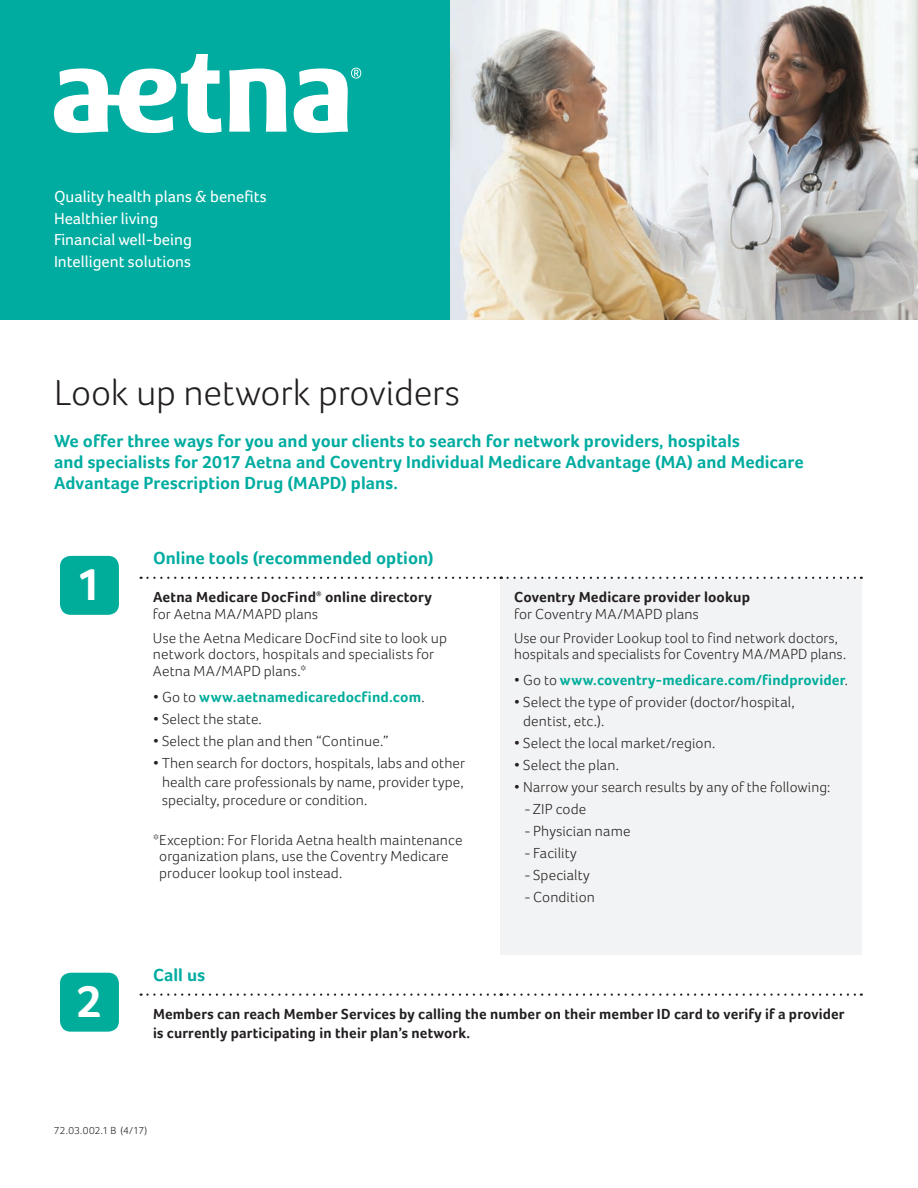
<style>
.page{position:relative;width:918px;height:1188px;background:#fff}
.page>*{position:absolute;margin:0;border:0;box-sizing:border-box;transform-origin:0 0}
.t1{font:700 46.35px "Foco";color:#fff}
.Headline_Light_2{font:300 37.5px "Foco";letter-spacing:-.005em;color:#231f20}
.Color_Header{font:700 18px/21px "Foco";color:#00aca0}
.Organizing_Principle{font:16.5px "Foco";color:#fff}
.Footnote{font:300 15px/18.8px "Foco";letter-spacing:.01em;color:#231f20}
.Table_Body{font:300 15px/16.5px "Foco";letter-spacing:.01em;color:#231f20}
.Subhead{font:700 15px/18.8px "Foco";letter-spacing:.01em;color:#231f20}
.Table_Body-2{font:700 15px/16.5px "Foco";letter-spacing:.01em;color:#231f20}
.t2{font:700 15px "Foco";letter-spacing:.01em;color:#00ad9b}
.Copyright_Part_Numbe{font:300 10.5px "Foco";letter-spacing:.025em;color:#231f20}
.Table_Body-3{font:700 6.75px "Foco";color:#231f20}
.s1{font-weight:300;color:#231f20}
.s2{font-weight:300}
</style>
<div class="page">
<div style="left:0;top:0;width:450px;height:320px;background:#00aca0"></div>
<svg style="left:54px;top:54px;width:307px;height:79px"></svg>
<img style="left:450px;top:0;width:468px;height:320px">
<div style="left:501px;top:578px;width:361px;height:377px;background:#f2f3f4"></div>
<hr style="left:501px;top:577px;width:360px;height:2px;background:#fff">
<svg style="left:141px;top:577px;width:361px;height:2px"></svg>
<svg style="left:508px;top:577px;width:354px;height:2px"></svg>
<svg style="left:141px;top:994px;width:361px;height:2px"></svg>
<svg style="left:508px;top:994px;width:354px;height:2px"></svg>
<div style="left:60px;top:556px;width:59px;height:59px;background:#00ad9b;border-radius:11px"></div>
<div style="left:60px;top:973px;width:59px;height:59px;background:#00ad9b;border-radius:11px"></div>
<p class="Organizing_Principle" style="left:54px;top:187px;width:214px">Quality health plans &amp; benefits</p>
<p class="Organizing_Principle" style="left:54px;top:209px;width:106px">Healthier living</p>
<p class="Organizing_Principle" style="left:54px;top:230px;width:139px">Financial well-being</p>
<p class="Organizing_Principle" style="left:54px;top:252px;width:139px">Intelligent solutions</p>
<p class="Headline_Light_2" style="left:54px;top:371px;width:408px">Look up network providers</p>
<p class="Color_Header" style="left:54px;top:431px;width:751px">We offer three ways for you and your clients to search for network providers, hospitals<br>and specialists for 2017 Aetna and Coventry Individual Medicare Advantage (MA) and Medicare<br>Advantage Prescription Drug (MAPD) plans.</p>
<p class="t1" style="left:76px;top:557px;width:27px">1</p>
<p class="t1" style="left:76px;top:974px;width:27px">2</p>
<p class="Color_Header" style="left:153px;top:548px;width:282px">Online tools (recommended option)</p>
<p class="Table_Body-2" style="left:153px;top:589px;width:165px">Aetna Medicare DocFind</p>
<p class="Table_Body-3" style="left:316px;top:590px;width:7px">®</p>
<p class="Table_Body-2" style="left:325px;top:589px;width:108px">online directory</p>
<p class="Table_Body" style="left:153px;top:605px;width:167px">for Aetna MA/MAPD plans</p>
<p class="Table_Body" style="left:153px;top:629px;width:296px">Use the Aetna Medicare DocFind site to look up network doctors, hospitals and specialists for<br>Aetna MA/MAPD plans.*</p>
<p class="t2" style="left:153px;top:688px;width:273px"><span class="s1">• Go to</span> www.aetnamedicaredocfind.com<span class="s1">.</span></p>
<p class="Footnote" style="left:153px;top:709px;width:110px">• Select the state.</p>
<p class="Footnote" style="left:153px;top:731px;width:237px">• Select the plan and then “Continue.”</p>
<p class="Footnote" style="left:162px;top:753px;width:305px;text-align:justify;text-indent:-9px">• Then search for doctors, hospitals, labs and other health care professionals by name, provider type, specialty, procedure or condition.</p>
<p class="Footnote" style="left:159px;top:831px;width:305px;line-height:16.5px;text-indent:-6px">*Exception: For Florida Aetna health maintenance organization plans, use the Coventry Medicare producer lookup tool instead.</p>
<p class="Table_Body-2" style="left:514px;top:589px;width:237px">Coventry Medicare provider lookup <span class="s2">for Coventry MA/MAPD plans</span></p>
<p class="Table_Body" style="left:514px;top:629px;width:333px">Use our Provider Lookup tool to find network doctors, hospitals and specialists for Coventry MA/MAPD plans.</p>
<p class="t2" style="left:514px;top:672px;width:335px"><span class="s1">• Go to</span> www.coventry-medicare.com/findprovider<span class="s1">.</span></p>
<p class="Footnote" style="left:523px;top:693px;width:273px;text-indent:-9px">• Select the type of provider (doctor/hospital, dentist, etc.).</p>
<p class="Footnote" style="left:514px;top:734px;width:203px">• Select the local market/region.</p>
<p class="Footnote" style="left:514px;top:756px;width:106px">• Select the plan.</p>
<p class="Footnote" style="left:514px;top:778px;width:318px">• Narrow your search results by any of the following:</p>
<p class="Footnote" style="left:524px;top:800px;width:64px">- ZIP code</p>
<p class="Footnote" style="left:524px;top:822px;width:108px">- Physician name</p>
<p class="Footnote" style="left:524px;top:844px;width:54px">- Facility</p>
<p class="Footnote" style="left:524px;top:866px;width:67px">- Specialty</p>
<p class="Footnote" style="left:524px;top:888px;width:72px">- Condition</p>
<p class="Color_Header" style="left:153px;top:964px;width:54px">Call us</p>
<p class="Subhead" style="left:153px;top:1004px;width:693px">Members can reach Member Services by calling the number on their member ID card to verify if a provider is currently participating in their plan’s network.</p>
<p class="Copyright_Part_Numbe" style="left:54px;top:1124px;width:95px">72.03.002.1 B (4/17)</p>
</div>
